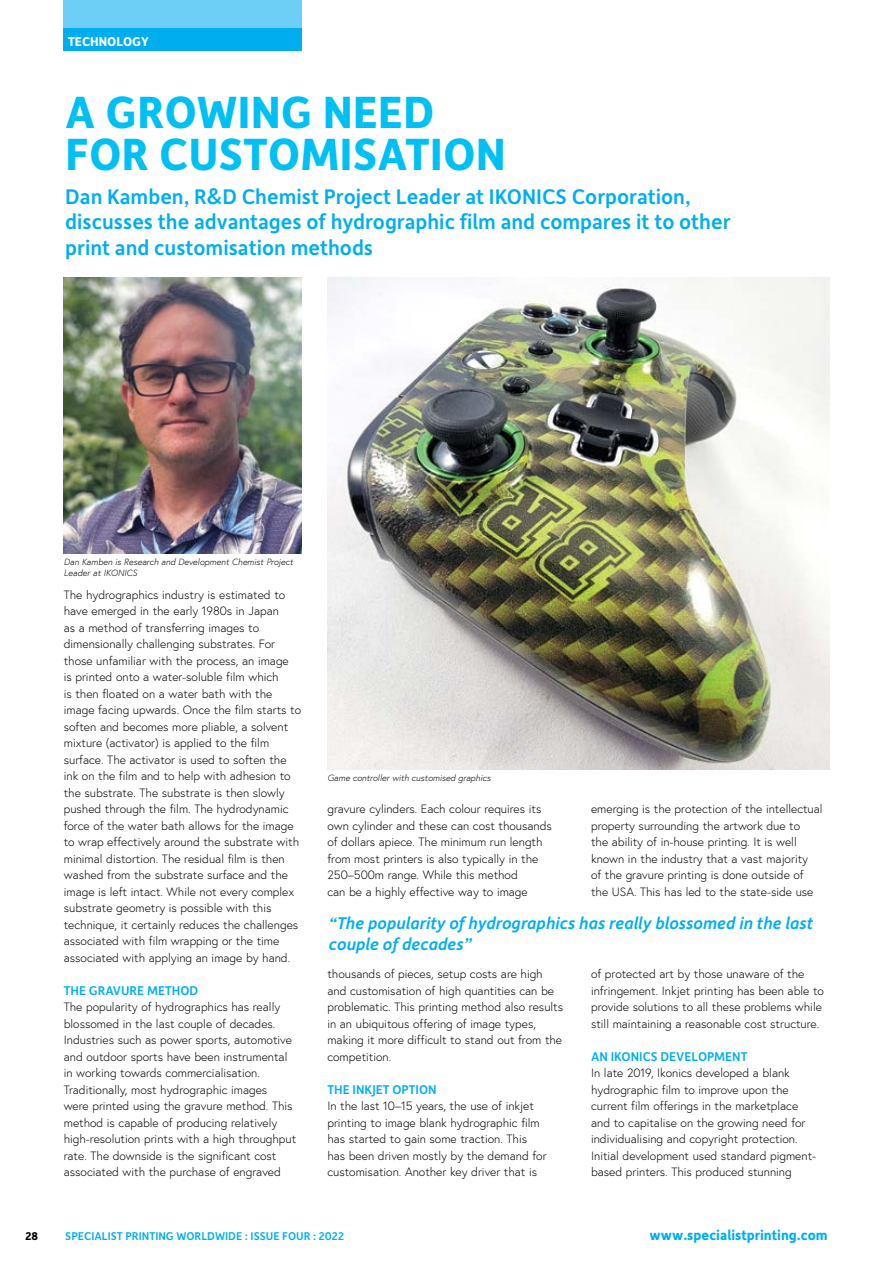
<style>
.page{position:relative;width:893px;height:1263px;background:#fff}
.page>*{position:absolute;margin:0;border:0;box-sizing:border-box;transform-origin:0 0}
.t1{font:700 48px/42px "Depot New";color:#00c0f3}
.t2{font:500 22.5px/25.5px "Depot New";color:#00aeef}
.t3{font:italic 500 18px/21px "Depot New";color:#00aeef}
.t4{font:700 15px "Depot New";color:#00aeef}
.t5{font:500 13.5px "Depot New";color:#00aeef}
.t6{font:700 13.5px "Depot New";color:#fff}
.t7{font:300 12px/16.5px "Europa";color:#000}
.t8{font:500 12px "Depot New";color:#00aeef}
.t9{font:700 12px "Depot New";color:#000}
.t10{font:italic 300 9px/10.5px "Europa";color:#000}
</style>
<div class="page">
<div style="left:64px;top:0;width:238px;height:51px;background:#6dcff6"></div>
<div style="left:64px;top:28px;width:238px;height:23px;background:#00aeef"></div>
<img style="left:327px;top:277px;width:502px;height:493px">
<img style="left:64px;top:277px;width:238px;height:277px">
<p class="t6" style="left:68px;top:32px;width:82px">TECHNOLOGY</p>
<h1 class="t1" style="left:65px;top:89px;width:442px">A GROWING NEED<br>FOR CUSTOMISATION</h1>
<h2 class="t2" style="left:65px;top:183px;width:667px">Dan Kamben, R&amp;D Chemist Project Leader at IKONICS Corporation, discusses the advantages of hydrographic film and compares it to other print and customisation methods</h2>
<p class="t10" style="left:64px;top:557px;width:231px">Dan Kamben is Research and Development Chemist Project<br>Leader at IKONICS</p>
<p class="t7" style="left:64px;top:586px;width:239px">The hydrographics industry is estimated to have emerged in the early 1980s in Japan<br>as a method of transferring images to dimensionally challenging substrates. For those unfamiliar with the process, an image<br>is printed onto a water-soluble film which<br>is then floated on a water bath with the image facing upwards. Once the film starts to soften and becomes more pliable, a solvent mixture (activator) is applied to the film surface. The activator is used to soften the ink on the film and to help with adhesion to the substrate. The substrate is then slowly pushed through the film. The hydrodynamic force of the water bath allows for the image to wrap effectively around the substrate with minimal distortion. The residual film is then washed from the substrate surface and the image is left intact. While not every complex substrate geometry is possible with this technique, it certainly reduces the challenges associated with film wrapping or the time associated with applying an image by hand.</p>
<p class="t5" style="left:64px;top:981px;width:136px">THE GRAVURE METHOD</p>
<p class="t7" style="left:64px;top:998px;width:234px">The popularity of hydrographics has really blossomed in the last couple of decades.<br>Industries such as power sports, automotive and outdoor sports have been instrumental in working towards commercialisation.<br>Traditionally, most hydrographic images<br>were printed using the gravure method. This method is capable of producing relatively high-resolution prints with a high throughput rate. The downside is the significant cost associated with the purchase of engraved</p>
<p class="t10" style="left:327px;top:773px;width:165px">Game controller with customised graphics</p>
<p class="t7" style="left:327px;top:800px;width:226px">gravure cylinders. Each colour requires its own cylinder and these can cost thousands of dollars apiece. The minimum run length from most printers is also typically in the 250–500m range. While this method<br>can be a highly effective way to image</p>
<p class="t7" style="left:591px;top:800px;width:233px">emerging is the protection of the intellectual property surrounding the artwork due to<br>the ability of in-house printing. It is well known in the industry that a vast majority<br>of the gravure printing is done outside of the USA. This has led to the state-side use</p>
<h3 class="t3" style="left:329px;top:911px;width:486px">“The popularity of hydrographics has really blossomed in the last couple of decades”</h3>
<p class="t7" style="left:327px;top:965px;width:237px">thousands of pieces, setup costs are high and customisation of high quantities can be problematic. This printing method also results in an ubiquitous offering of image types, making it more difficult to stand out from the competition.</p>
<p class="t5" style="left:327px;top:1080px;width:111px">THE INKJET OPTION</p>
<p class="t7" style="left:327px;top:1097px;width:221px">In the last 10–15 years, the use of inkjet printing to image blank hydrographic film has started to gain some traction. This has been driven mostly by the demand for customisation. Another key driver that is</p>
<p class="t7" style="left:591px;top:965px;width:234px">of protected art by those unaware of the infringement. Inkjet printing has been able to provide solutions to all these problems while still maintaining a reasonable cost structure.</p>
<p class="t5" style="left:591px;top:1047px;width:158px">AN IKONICS DEVELOPMENT</p>
<p class="t7" style="left:591px;top:1064px;width:227px">In late 2019, Ikonics developed a blank hydrographic film to improve upon the current film offerings in the marketplace and to capitalise on the growing need for individualising and copyright protection.<br>Initial development used standard pigment&shy;based printers. This produced stunning</p>
<p class="t9" style="left:26px;top:1228px;width:14px">28</p>
<p class="t8" style="left:65px;top:1228px;width:280px">SPECIALIST PRINTING WORLDWIDE : ISSUE FOUR : 2022</p>
<p class="t4" style="left:650px;top:1225px;width:180px">www.specialistprinting.com</p>
</div>
